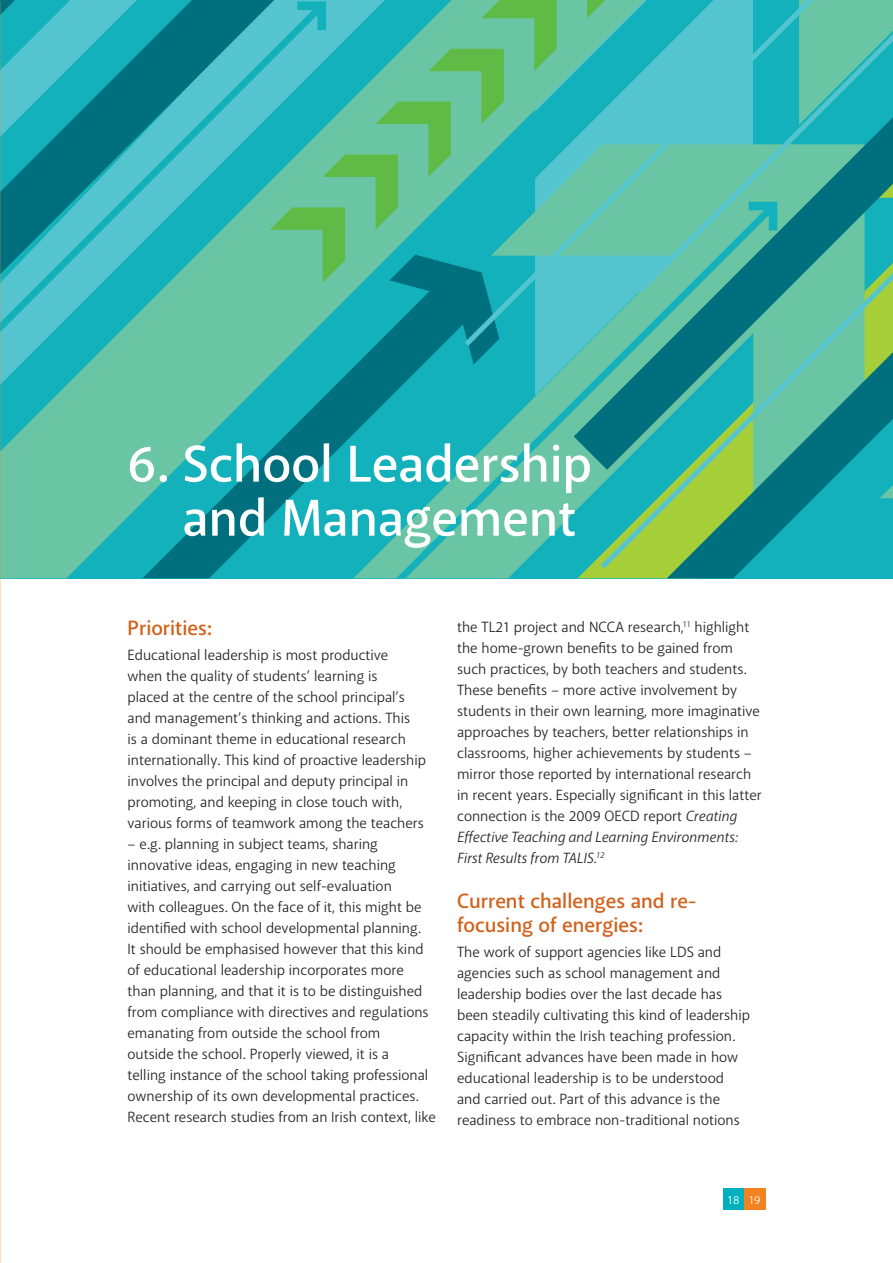
<style>
.page{position:relative;width:893px;height:1263px;background:#fff}
.page>*{position:absolute;margin:0;border:0;box-sizing:border-box;transform-origin:0 0}
.t1{font:600 52.5px/54px "Akagi";color:#fff;text-align:right}
.t2{font:600 21px/24px "Akagi";color:#d2601a}
.t3{font:15px/21px "Akagi";color:#231f20}
.t4{font:12px "Akagi";color:#fff}
.s1{font-style:italic}
</style>
<div class="page">
<div style="left:723px;top:1188px;width:21px;height:22px;background:#00b0bc"></div>
<div style="left:744px;top:1188px;width:21px;height:22px;background:#f58220"></div>
<div style="left:0;top:0;width:893px;height:578px;background:#69c5a3"></div>
<svg style="left:777px;top:568px;width:116px;height:10px"></svg>
<svg style="left:69px;top:451px;width:73px;height:127px;background:#4ebeaa"></svg>
<svg style="left:0;top:366px;width:142px;height:85px;background:#4fbfaa"></svg>
<svg style="left:142px;top:283px;width:254px;height:295px;background:#1ea5a8"></svg>
<svg style="left:291px;top:0;width:174px;height:283px;background:#54be98"></svg>
<svg style="left:777px;top:293px;width:116px;height:275px;background:#33a89c"></svg>
<svg style="left:814px;top:34px;width:79px;height:259px;background:#31a8a1"></svg>
<svg style="left:465px;top:0;width:349px;height:346px;background:#49bcaf"></svg>
<svg style="left:291px;top:1px;width:35px;height:331px;background:#4dbea9"></svg>
<svg style="left:396px;top:202px;width:381px;height:376px;background:#3eb0a0"></svg>
<svg style="left:0;top:0;width:291px;height:366px;background:#36afb1"></svg>
<h1 class="t1" style="left:128px;top:437px;width:466px">6. School Leadership and Management</h1>
<h2 class="t2" style="left:128px;top:616px;width:86px">Priorities:</h2>
<p class="t3" style="left:128px;top:644px;width:300px">Educational leadership is most productive when the quality of students’ learning is<br>placed at the centre of the school principal’s and management’s thinking and actions. This<br>is a dominant theme in educational research internationally. This kind of proactive leadership involves the principal and deputy principal in promoting, and keeping in close touch with, various forms of teamwork among the teachers</p>
<p class="t3" style="left:128px;top:833px;width:310px">– e.g. planning in subject teams, sharing innovative ideas, engaging in new teaching initiatives, and carrying out self-evaluation<br>with colleagues. On the face of it, this might be identified with school developmental planning.<br>It should be emphasised however that this kind of educational leadership incorporates more than planning, and that it is to be distinguished from compliance with directives and regulations emanating from outside the school from<br>outside the school. Properly viewed, it is a<br>telling instance of the school taking professional ownership of its own developmental practices.<br>Recent research studies from an I rish context, like</p>
<p class="t3" style="left:457px;top:616px;width:306px">the TL21 project and NCCA research,<sup>11</sup> highlight the home-grown benefits to be gained from such practices, by both teachers and students.<br>These benefits – more active involvement by students in their own learning, more imaginative approaches by teachers, better relationships in classrooms, higher achievements by students – mirror those reported by international research in recent years. Especially significant in this latter connection is the 2009 OECD report <span class="s1">Creating Effective Teaching and Learning Environments:<br>First Results from TALIS.</span><sup>12</sup></p>
<h2 class="t2" style="left:457px;top:889px;width:241px">Current challenges and re&shy;focusing of energies:</h2>
<p class="t3" style="left:457px;top:942px;width:294px">The work of support agencies like LDS and agencies such as school management and leadership bodies over the last decade has been steadily cultivating this kind of leadership capacity within the I rish teaching profession.<br>Significant advances have been made in how educational leadership is to be understood and carried out. Part of this advance is the readiness to embrace non-traditional notions</p>
<p class="t4" style="left:728px;top:1192px;width:34px">18 19</p>
</div>
